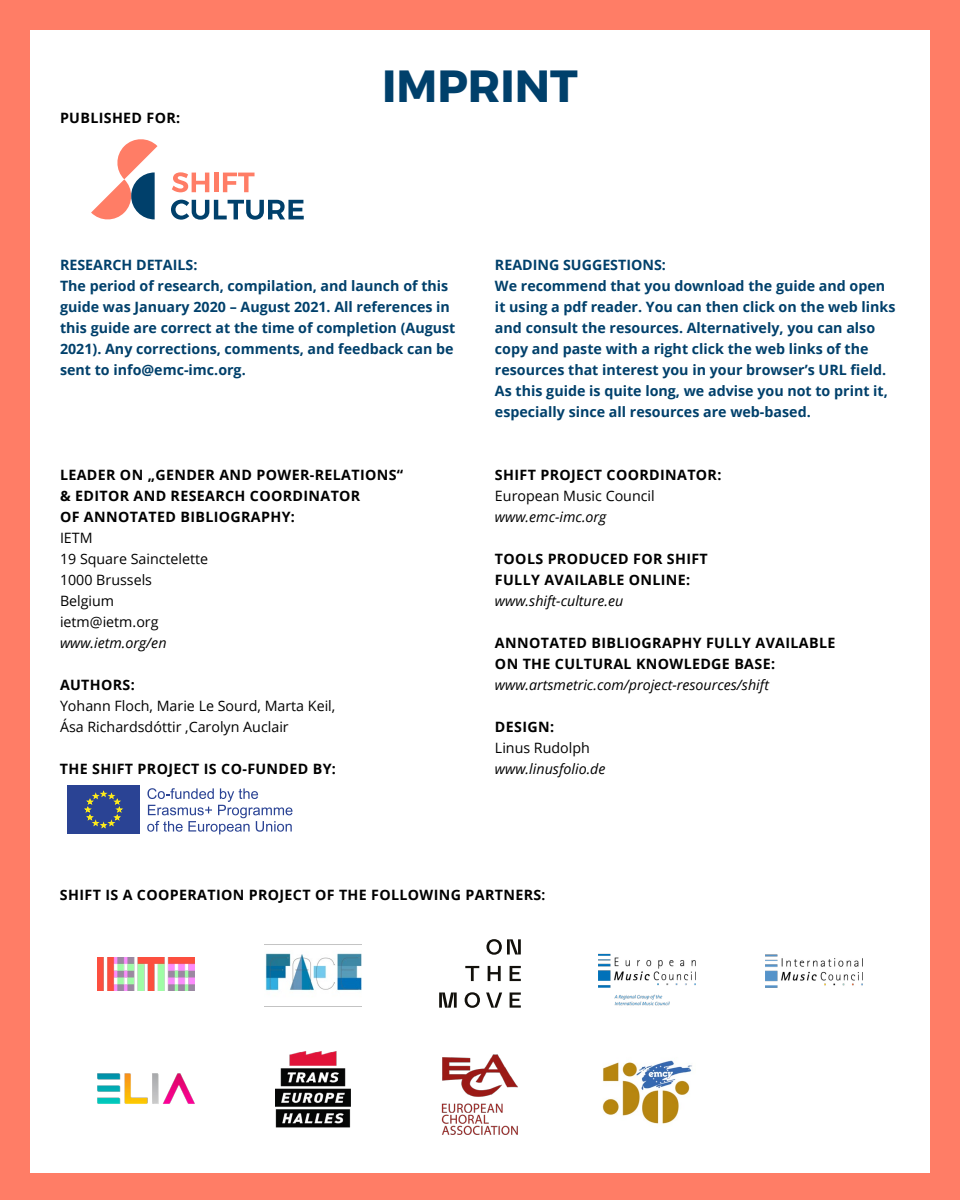
<style>
.page{position:relative;width:960px;height:1200px;background:#ff7d66}
.page>*{position:absolute;margin:0;border:0;box-sizing:border-box;transform-origin:0 0}
.t1{font:700 45px "Montserrat";color:#00406b}
.t2{font:700 14.25px/21px "Open Sans";color:#00406b}
.t3{font:700 14.25px/21px "Open Sans";letter-spacing:.025em;color:#000}
.t4{font:14.25px/21px "Open Sans";color:#000}
.t5{font:italic 14.25px "Open Sans";color:#000}
.s1{font-stretch:condensed}
</style>
<div class="page">
<div style="left:30px;top:30px;width:900px;height:1143px;background:#fff"></div>
<img style="left:441px;top:1054px;width:77px;height:81px">
<img style="left:602px;top:1060px;width:90px;height:64px">
<img style="left:265px;top:944px;width:96px;height:63px">
<svg style="left:172px;top:172px;width:37px;height:20px"></svg>
<hr style="left:214px;top:173px;width:4px;height:19px;background:#ff7d66">
<svg style="left:223px;top:173px;width:32px;height:19px"></svg>
<svg style="left:171px;top:200px;width:133px;height:20px"></svg>
<svg style="left:91px;top:139px;width:67px;height:81px"></svg>
<img style="left:275px;top:1051px;width:76px;height:77px">
<div style="left:68px;top:785px;width:72px;height:49px;background:#2a4394"></div>
<svg style="left:84px;top:791px;width:38px;height:37px"></svg>
<svg style="left:147px;top:788px;width:145px;height:46px"></svg>
<img style="left:98px;top:1073px;width:96px;height:31px">
<img style="left:97px;top:957px;width:97px;height:34px">
<svg style="left:486px;top:939px;width:35px;height:16px"></svg>
<svg style="left:465px;top:966px;width:14px;height:15px"></svg>
<svg style="left:488px;top:966px;width:13px;height:15px"></svg>
<svg style="left:510px;top:966px;width:11px;height:15px"></svg>
<svg style="left:439px;top:993px;width:18px;height:15px"></svg>
<svg style="left:465px;top:992px;width:15px;height:16px"></svg>
<svg style="left:486px;top:993px;width:16px;height:15px"></svg>
<svg style="left:510px;top:993px;width:11px;height:15px"></svg>
<img style="left:599px;top:953px;width:96px;height:53px">
<img style="left:766px;top:954px;width:96px;height:34px">
<p class="t3" style="left:60px;top:107px;width:122px">PUBLISHED FOR:</p>
<h1 class="t1" style="left:382px;top:49px;width:197px">IMPRINT</h1>
<p class="t2" style="left:60px;top:254px;width:397px">RESEARCH DETAILS:<br>The period of research, compilation, and launch of this guide was January 2020 – August 2021. All references in this guide are correct at the time of completion (August 2021). Any corrections, comments, and feedback can be sent to info@emc-imc.org.</p>
<p class="t2" style="left:495px;top:254px;width:402px">READING SUGGESTIONS:<br>We recommend that you download the guide and open it using a pdf reader. You can then click on the web links and consult the resources. Alternatively, you can also copy and paste with a right click the web links of the resources that interest you in your browser’s URL field.<br>As this guide is quite long, we advise you not to print it, especially since all resources are web-based.</p>
<p class="t3" style="left:60px;top:464px;width:345px">LEADER ON „GENDER AND POWER-RELATIONS“ &amp; EDITOR AND RESEARCH COORDINATOR<br>OF ANNOTATED BIBLIOGRAPHY:</p>
<p class="t4" style="left:60px;top:527px;width:150px">IETM<br>19 Square Sainctelette<br>1000 Brussels<br>Belgium ietm@ietm.org</p>
<p class="t5" style="left:60px;top:633px;width:108px">www.ietm.org/en</p>
<p class="t3" style="left:60px;top:674px;width:76px">AUTHORS:</p>
<p class="t4" style="left:60px;top:695px;width:277px">Yohann Floch, Marie Le Sourd, Marta Keil,<br>Ása Richardsdóttir ,Carolyn Auclair</p>
<p class="t3" style="left:60px;top:758px;width:278px">THE SHIFT PROJECT IS CO-FUNDED BY:</p>
<p class="t3" style="left:495px;top:464px;width:228px">SHIFT PROJECT COORDINATOR:</p>
<p class="t4" style="left:495px;top:485px;width:161px">European Music Council</p>
<p class="t5" style="left:495px;top:507px;width:113px">www.emc-imc.org</p>
<p class="t3" style="left:495px;top:548px;width:214px">TOOLS PRODUCED FOR SHIFT<br>FULLY AVAILABLE ONLINE:</p>
<p class="t5" style="left:495px;top:591px;width:130px">www.shift-culture.eu</p>
<p class="t3" style="left:495px;top:632px;width:342px">ANNOTATED BIBLIOGRAPHY FULLY AVAILABLE<br>ON THE CULTURAL KNOWLEDGE BASE:</p>
<p class="t5" style="left:495px;top:675px;width:275px">www.artsmetric.com/project-resources/shift</p>
<p class="t3" style="left:495px;top:716px;width:61px">DESIGN:</p>
<p class="t4" style="left:495px;top:737px;width:96px">Linus Rudolph</p>
<p class="t5" style="left:495px;top:759px;width:112px">www.linusfolio.de</p>
<p class="t3" style="left:60px;top:884px;width:487px">SHIFT IS A COOPERATION PROJECT OF THE FOLLOWING PARTNERS<span class="s1">:</span></p>
</div>
